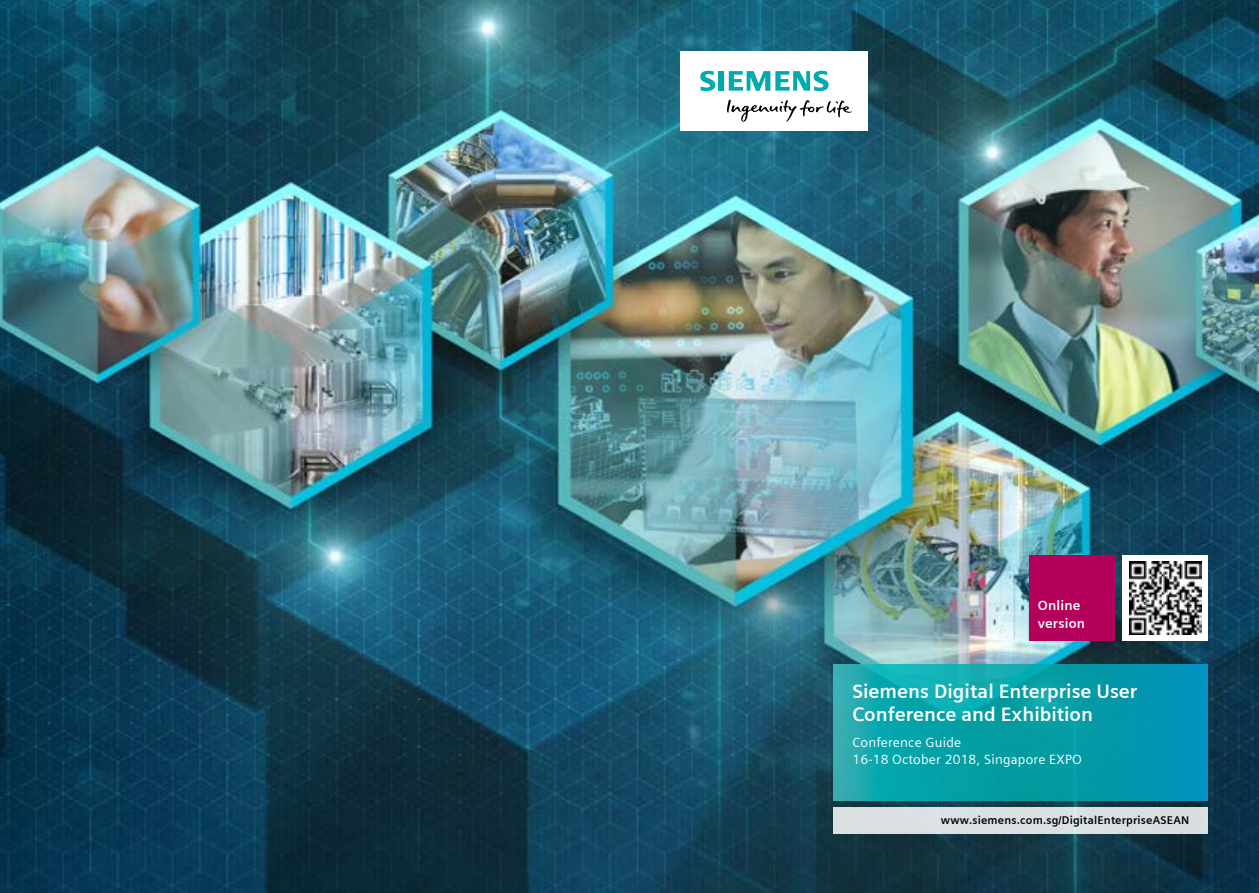
<style>
.page{position:relative;width:1259px;height:893px;background:#fff}
.page>*{position:absolute;margin:0;border:0;box-sizing:border-box;transform-origin:0 0}
.t1{font:700 19.5px/23.4px "Siemens Sans";color:#fff}
.t2{font:13.5px/17.5px "Siemens Sans";letter-spacing:.015em;color:#fff}
.t3{font:700 13.5px/17.5px "Siemens Sans";letter-spacing:.015em;color:#fff}
.t4{font:700 11.25px "Siemens Sans";letter-spacing:.015em;color:#000}
</style>
<div class="page">
<img style="left:0;top:0;width:1259px;height:893px">
<div style="left:680px;top:51px;width:187px;height:79px;background:#fff"></div>
<svg style="left:727px;top:100px;width:125px;height:22px"></svg>
<svg style="left:700px;top:71px;width:128px;height:20px"></svg>
<div style="left:833px;top:807px;width:375px;height:26px;background:#dae0e1"></div>
<svg style="left:833px;top:664px;width:375px;height:137px;background:#099fac"></svg>
<svg style="left:1123px;top:555px;width:85px;height:85px"></svg>
<div style="left:1029px;top:555px;width:85px;height:85px;background:#b5005b"></div>
<p class="t3" style="left:1037px;top:597px;width:49px">Online version</p>
<p class="t1" style="left:852px;top:679px;width:286px">Siemens Digital Enterprise User<br>Conference and Exhibition</p>
<p class="t2" style="left:852px;top:733px;width:231px">Conference Guide<br>16-18 October 2018, Singapore EXPO</p>
<p class="t4" style="left:941px;top:814px;width:250px">www.siemens.com.sg/DigitalEnterpriseASEAN</p>
</div>
